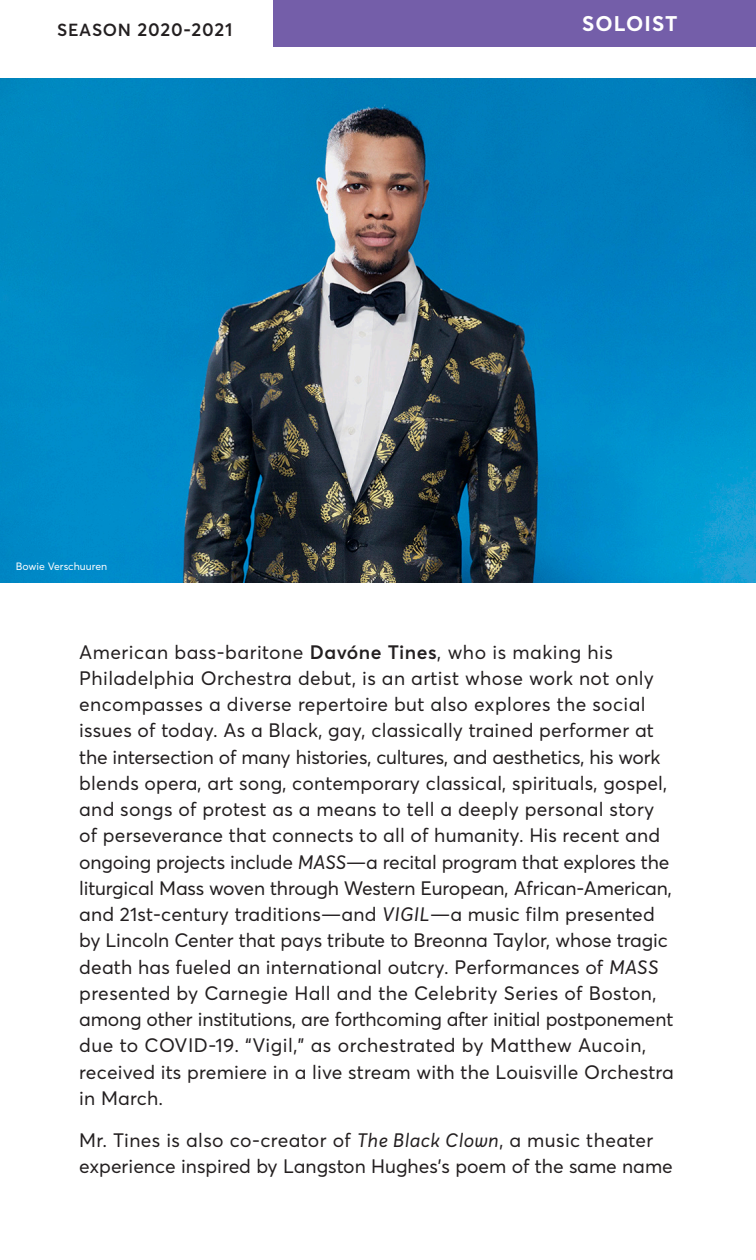
<style>
.page{position:relative;width:756px;height:1260px;background:#fff}
.page>*{position:absolute;margin:0;border:0;box-sizing:border-box;transform-origin:0 0}
.t1{font:700 21px "Averta Std";letter-spacing:.05em;color:#fff}
.t2{font:19.25px/26.2px "Averta Std";letter-spacing:.01em;color:#231f20}
.t3{font:600 18.55px "Averta Std";letter-spacing:.04em;color:#231f20}
.t4{font:10.5px "Averta Std";color:#fff}
.s1{font-size:17.32px}
.s2{font-weight:600}
.s3{font-style:italic}
</style>
<div class="page">
<div style="left:273px;top:0;width:483px;height:46px;background:#745ea9"></div>
<img style="left:0;top:79px;width:756px;height:504px">
<p class="t3" style="left:57px;top:18px;width:177px"><span class="s1">SEASON</span> 2020-2021</p>
<p class="t1" style="left:582px;top:10px;width:97px">SOLOIST</p>
<p class="t4" style="left:16px;top:560px;width:93px">Bowie Verschuuren</p>
<p class="t2" style="left:79px;top:639px;width:596px">American bass-baritone <span class="s2">Davóne Tines</span>, who is making his Philadelphia Orchestra debut, is an artist whose work not only encompasses a diverse repertoire but also explores the social issues of today. As a Black, gay, classically trained performer at the intersection of many histories, cultures, and aesthetics, his work blends opera, art song, contemporary classical, spirituals, gospel, and songs of protest as a means to tell a deeply personal story of perseverance that connects to all of humanity. His recent and ongoing projects include <span class="s3">MASS</span>—a recital program that explores the liturgical Mass woven through Western European, African-American, and 21st-century traditions—and <span class="s3">VIGIL</span>—a music film presented by Lincoln Center that pays tribute to Breonna Taylor, whose tragic death has fueled an international outcry. Performances of <span class="s3">MASS </span>presented by Carnegie Hall and the Celebrity Series of Boston, among other institutions, are forthcoming after initial postponement due to COVID-19. “Vigil,” as orchestrated by Matthew Aucoin, received its premiere in a live stream with the Louisville Orchestra in March.</p>
<p class="t2" style="left:79px;top:1127px;width:595px">Mr. Tines is also co-creator of <span class="s3">The Black Clown</span>, a music theater experience inspired by Langston Hughes’s poem of the same name</p>
</div>
